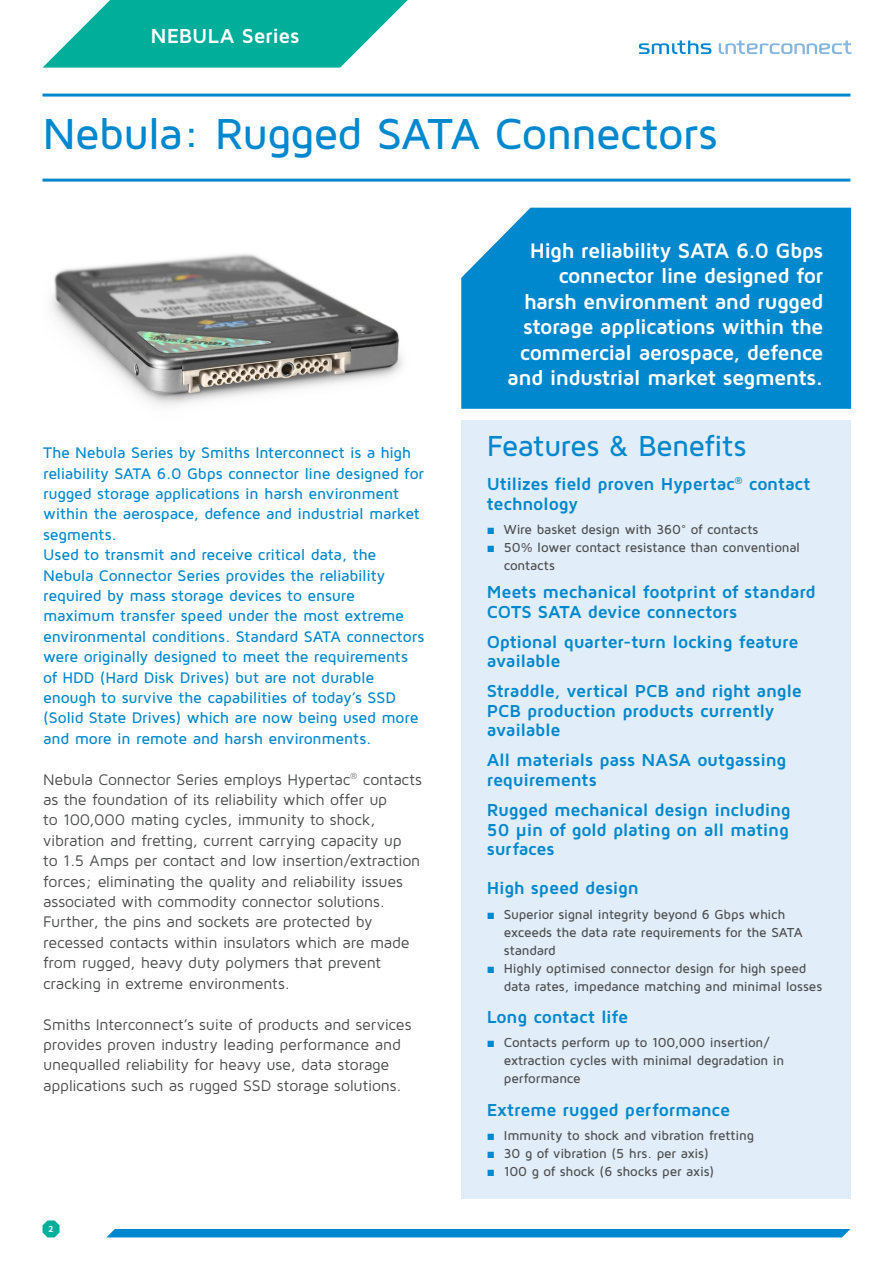
<style>
.page{position:relative;width:893px;height:1263px;background:#fff}
.page>*{position:absolute;margin:0;border:0;box-sizing:border-box;transform-origin:0 0}
.Heading_1{font:500 45px "Maven Pro";letter-spacing:-.025em;color:#0088ce}
.t1{font:500 30px "Maven Pro";letter-spacing:-.02em;color:#0088ce}
.Header_Medium{font:700 21.75px/25.5px "Maven Pro";letter-spacing:-.03em;color:#fff;text-align:right}
.t2{font:700 21px "Maven Pro";letter-spacing:-.01em;color:#fff}
.Features_Bullet_HD{font:700 18px/19.5px "Maven Pro";letter-spacing:-.015em;color:#0088ce}
.Body_Text{font:15.9px/20.4px "Maven Pro";letter-spacing:-.015em;color:#4b4c4d}
.Header_Small{font:500 15.9px/20.4px "Maven Pro";letter-spacing:-.015em;color:#0088ce}
.t3{font:500 13.5px/18px "Maven Pro";letter-spacing:-.015em;color:#4b4c4d}
.t4{font:700 9px "Maven Pro";color:#fff}
.s1{font-family:"Arial";font-weight:400;color:#0088ce}
</style>
<div class="page">
<svg style="left:43px;top:0;width:365px;height:68px"></svg>
<svg style="left:43px;top:1220px;width:17px;height:17px"></svg>
<div style="left:107px;top:1229px;width:743px;height:8px;background:#0088ce"></div>
<svg style="left:639px;top:40px;width:72px;height:14px"></svg>
<svg style="left:719px;top:40px;width:132px;height:14px"></svg>
<hr style="left:43px;top:179px;width:807px;height:3px;background:#0088ce">
<hr style="left:43px;top:94px;width:807px;height:3px;background:#0088ce">
<div style="left:461px;top:420px;width:390px;height:779px;background:#e1edf8"></div>
<div style="left:461px;top:208px;width:390px;height:201px;background:#0088ce"></div>
<img style="left:51px;top:254px;width:352px;height:152px">
<h3 class="t2" style="left:151px;top:22px;width:151px">NEBULA Series</h3>
<p class="Heading_1" style="left:43px;top:106px;width:677px">Nebula: Rugged SATA Connectors</p>
<p class="Header_Small" style="left:43px;top:442px;width:382px">The Nebula Series by Smiths Interconnect is a high reliability SATA 6.0 Gbps connector line designed for rugged storage applications in harsh environment within the aerospace, defence and industrial market segments.</p>
<p class="Header_Small" style="left:43px;top:544px;width:383px">Used to transmit and receive critical data, the Nebula Connector Series provides the reliability required by mass storage devices to ensure maximum transfer speed under the most extreme environmental conditions. Standard SATA connectors were originally designed to meet the requirements of HDD (Hard Disk Drives) but are not durable enough to survive the capabilities of today’s SSD (Solid State Drives) which are now being used more and more in remote and harsh environments.</p>
<p class="Body_Text" style="left:43px;top:768px;width:380px">Nebula Connector Series employs Hypertac<sup>®</sup> contacts as the foundation of its reliability which offer up<br>to 100,000 mating cycles, immunity to shock, vibration and fretting, current carrying capacity up<br>to 1.5 Amps per contact and low insertion/extraction forces; eliminating the quality and reliability issues associated with commodity connector solutions.<br>Further, the pins and sockets are protected by recessed contacts within insulators which are made from rugged, heavy duty polymers that prevent cracking in extreme environments.</p>
<p class="Body_Text" style="left:43px;top:1013px;width:370px">Smiths Interconnect’s suite of products and services provides proven industry leading performance and unequalled reliability for heavy use, data storage applications such as rugged SSD storage solutions.</p>
<p class="t4" style="left:48px;top:1223px;width:7px">2</p>
<p class="Header_Medium" style="left:507px;top:237px;width:318px">High reliability SATA 6.0 Gbps connector line designed for harsh environment and rugged storage applications within the commercial aerospace, defence and industrial market segments.</p>
<p class="t1" style="left:487px;top:427px;width:261px">Features &amp; Benefits</p>
<p class="Features_Bullet_HD" style="left:487px;top:473px;width:325px">Utilizes field proven Hypertac<sup>®</sup> contact technology</p>
<p class="t3" style="left:487px;top:520px;width:273px"><span class="s1">■</span> Wire basket design with 360° of contacts</p>
<p class="t3" style="left:504px;top:538px;width:298px;text-indent:-17px"><span class="s1">■</span> 50% lower contact resistance than conventional contacts</p>
<p class="Features_Bullet_HD" style="left:487px;top:581px;width:330px">Meets mechanical footprint of standard<br>COTS SATA device connectors</p>
<p class="Features_Bullet_HD" style="left:487px;top:631px;width:313px">Optional quarter-turn locking feature available</p>
<p class="Features_Bullet_HD" style="left:487px;top:681px;width:317px">Straddle, vertical PCB and right angle<br>PCB production products currently available</p>
<p class="Features_Bullet_HD" style="left:487px;top:750px;width:301px">All materials pass NASA outgassing requirements</p>
<p class="Features_Bullet_HD" style="left:487px;top:799px;width:306px;text-align:justify">Rugged mechanical design including 50 µin of gold plating on all mating surfaces</p>
<p class="Features_Bullet_HD" style="left:487px;top:877px;width:154px">High speed design</p>
<p class="t3" style="left:504px;top:904px;width:300px;text-indent:-17px"><span class="s1">■</span> Superior signal integrity beyond 6 Gbps which exceeds the data rate requirements for the SATA standard</p>
<p class="t3" style="left:504px;top:958px;width:320px;text-indent:-17px"><span class="s1">■</span> Highly optimised connector design for high speed data rates, impedance matching and minimal losses</p>
<p class="Features_Bullet_HD" style="left:487px;top:1006px;width:143px">Long contact life</p>
<p class="t3" style="left:504px;top:1033px;width:282px;text-indent:-17px"><span class="s1">■</span> Contacts perform up to 100,000 insertion/ extraction cycles with minimal degradation in performance</p>
<p class="Features_Bullet_HD" style="left:487px;top:1099px;width:245px">Extreme rugged performance</p>
<p class="t3" style="left:487px;top:1126px;width:269px"><span class="s1">■</span> Immunity to shock and vibration fretting</p>
<p class="t3" style="left:487px;top:1144px;width:224px"><span class="s1">■</span> 30 g of vibration (5 hrs. per axis)</p>
<p class="t3" style="left:487px;top:1162px;width:229px"><span class="s1">■</span> 100 g of shock (6 shocks per axis)</p>
</div>
